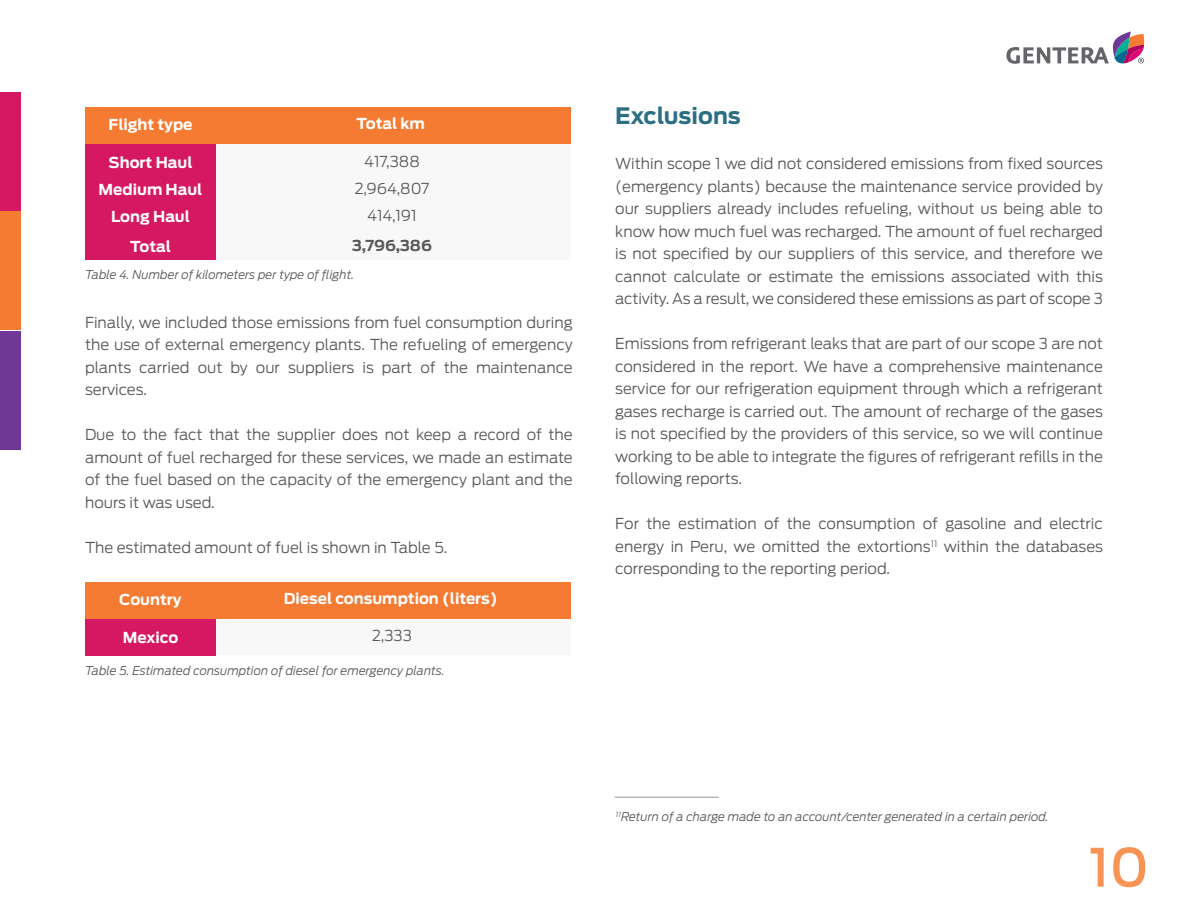
<style>
.page{position:relative;width:1188px;height:918px;background:#fff}
.page>*{position:absolute;margin:0;border:0;box-sizing:border-box;transform-origin:0 0}
.t1{font:500 52.5px "Antenna";color:#f79354}
.Body_text_2{font:700 22.5px "Antenna";color:#2c6f84}
.Body_text_2-2{font:300 15px/22.5px "Antenna";color:#57585a;text-align:justify}
.Body_text_2-3{font:700 15px "Antenna";color:#fff}
.Body_text_2-4{font:700 15px "Antenna";color:#57585a}
.Body_text_2-5{font:italic 300 12px "Antenna";color:#57585a}
</style>
<div class="page">
<div style="left:0;top:92px;width:20px;height:119px;background:#d51861"></div>
<div style="left:0;top:211px;width:20px;height:119px;background:#f47b31"></div>
<div style="left:0;top:331px;width:20px;height:119px;background:#703896"></div>
<svg style="left:1006px;top:31px;width:138px;height:33px"></svg>
<div style="left:197px;top:583px;width:374px;height:72px;background:#f9f8f8"></div>
<div style="left:85px;top:582px;width:130px;height:73px;background:#d51861"></div>
<div style="left:85px;top:582px;width:486px;height:37px;background:#f47b31"></div>
<hr style="left:615px;top:796px;width:104px;height:2px;background:#b6b8b8">
<div style="left:197px;top:109px;width:374px;height:150px;background:#f9f8f8"></div>
<div style="left:85px;top:107px;width:130px;height:152px;background:#d51861"></div>
<div style="left:85px;top:107px;width:486px;height:37px;background:#f47b31"></div>
<p class="Body_text_2-3" style="left:109px;top:115px;width:85px">Flight type</p>
<p class="Body_text_2-3" style="left:109px;top:154px;width:85px">Short Haul</p>
<p class="Body_text_2-3" style="left:99px;top:181px;width:105px">Medium Haul</p>
<p class="Body_text_2-3" style="left:111px;top:208px;width:80px">Long Haul</p>
<p class="Body_text_2-3" style="left:130px;top:238px;width:42px">Total</p>
<p class="Body_text_2-3" style="left:357px;top:114px;width:70px">Total km</p>
<p class="Body_text_2-2" style="left:364px;top:151px;width:57px">417,388</p>
<p class="Body_text_2-2" style="left:355px;top:178px;width:76px">2,964,807</p>
<p class="Body_text_2-2" style="left:367px;top:204px;width:51px">414,191</p>
<p class="Body_text_2-4" style="left:352px;top:237px;width:81px">3,796,386</p>
<p class="Body_text_2-5" style="left:85px;top:268px;width:270px">Table 4. Number of kilometers per type of flight.</p>
<p class="Body_text_2-2" style="left:85px;top:311px;width:489px">Finally, we included those emissions from fuel consumption during the use of external emergency plants. The refueling of emergency plants carried out by our suppliers is part of the maintenance services.</p>
<p class="Body_text_2-2" style="left:85px;top:424px;width:489px">Due to the fact that the supplier does not keep a record of the amount of fuel recharged for these services, we made an estimate of the fuel based on the capacity of the emergency plant and the hours it was used.</p>
<p class="Body_text_2-2" style="left:85px;top:536px;width:364px">The estimated amount of fuel is shown in Table 5.</p>
<p class="Body_text_2-3" style="left:284px;top:590px;width:215px">Diesel consumption (liters)</p>
<p class="Body_text_2-2" style="left:372px;top:625px;width:41px">2,333</p>
<p class="Body_text_2-5" style="left:85px;top:664px;width:361px">Table 5. Estimated consumption of diesel for emergency plants.</p>
<p class="Body_text_2-3" style="left:119px;top:590px;width:64px">Country</p>
<p class="Body_text_2-3" style="left:123px;top:628px;width:57px">Mexico</p>
<p class="Body_text_2" style="left:615px;top:103px;width:127px">Exclusions</p>
<p class="Body_text_2-2" style="left:615px;top:153px;width:489px">Within scope 1 we did not considered emissions from fixed sources (emergency plants) because the maintenance service provided by our suppliers already includes refueling, without us being able to know how much fuel was recharged. The amount of fuel recharged is not specified by our suppliers of this service, and therefore we cannot calculate or estimate the emissions associated with this activity. As a result, we considered these emissions as part of scope 3</p>
<p class="Body_text_2-2" style="left:615px;top:333px;width:489px">Emissions from refrigerant leaks that are part of our scope 3 are not considered in the report. We have a comprehensive maintenance service for our refrigeration equipment through which a refrigerant gases recharge is carried out. The amount of recharge of the gases is not specified by the providers of this service, so we will continue working to be able to integrate the figures of refrigerant refills in the following reports.</p>
<p class="Body_text_2-2" style="left:615px;top:513px;width:489px">For the estimation of the consumption of gasoline and electric energy in Peru, we omitted the extortions<sup>11</sup> within the databases corresponding to the reporting period.</p>
<p class="Body_text_2-5" style="left:616px;top:810px;width:434px"><sup>11</sup>Return of a charge made to an account/center generated in a certain period.</p>
<h1 class="t1" style="left:1089px;top:836px;width:62px">10</h1>
</div>
